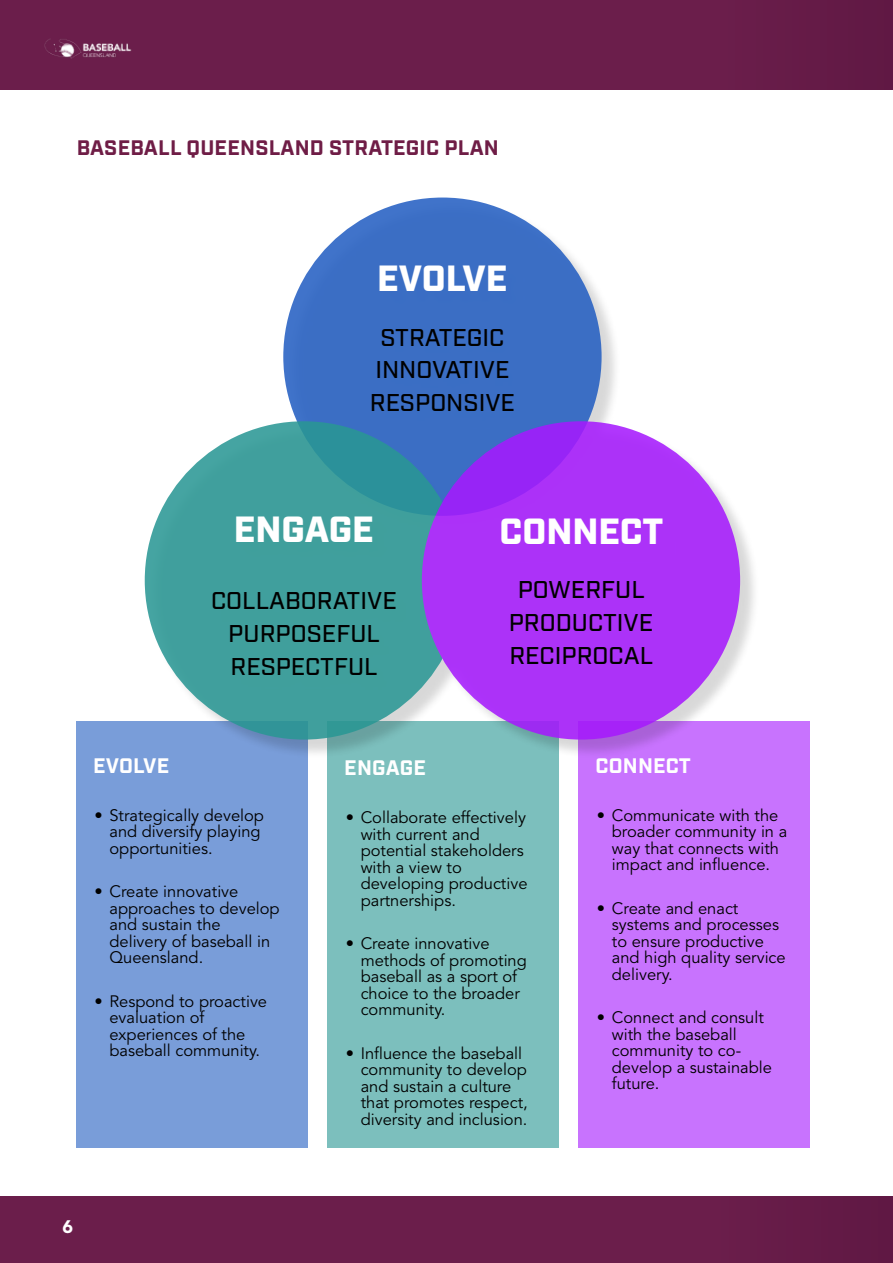
<style>
.page{position:relative;width:893px;height:1263px;background:#fff}
.page>*{position:absolute;margin:0;border:0;box-sizing:border-box;transform-origin:0 0}
.t1{font:900 36.45px "Industry";color:#fff}
.t2{font:500 24.3px/32.7px "Industry";color:#000;text-align:center}
.t3{font:700 21px "Industry";letter-spacing:.01em;color:#6f1d46}
.t4{font:700 21px "Industry";letter-spacing:.01em;color:#fff}
.t5{font:900 18px "Avenir LT Std";color:#fff}
.t6{font:16.5px/16.5px "Avenir LT Std";color:#000}
</style>
<div class="page">
<div style="left:0;top:0;width:893px;height:89px;background:#6b1e4b"></div>
<div style="left:0;top:1197px;width:893px;height:66px;background:#6b1e4b"></div>
<img style="left:44px;top:39px;width:88px;height:20px">
<div style="left:76px;top:722px;width:232px;height:426px;background:#799dd9"></div>
<div style="left:328px;top:722px;width:231px;height:426px;background:#7cbfbd"></div>
<div style="left:579px;top:722px;width:231px;height:426px;background:#c873fe"></div>
<div style="left:147px;top:200px;width:613px;height:559px;background:#000;opacity:.18"></div>
<div style="left:283px;top:198px;width:319px;height:318px;background:#3b6ec4;border-radius:50%"></div>
<svg style="left:145px;top:421px;width:318px;height:319px;background:#3e9d9c"></svg>
<svg style="left:422px;top:421px;width:318px;height:319px;background:#aa30f7"></svg>
<p class="t3" style="left:77px;top:135px;width:424px">BASEBALL QUEENSLAND STRATEGIC PLAN</p>
<h1 class="t1" style="left:377px;top:257px;width:132px">EVOLVE</h1>
<h2 class="t2" style="left:370px;top:322px;width:147px">STRATEGIC<br>INNOVATIVE<br>RESPONSIVE</h2>
<h1 class="t1" style="left:234px;top:507px;width:142px">ENGAGE</h1>
<h2 class="t2" style="left:211px;top:585px;width:187px">COLLABORATIVE<br>PURPOSEFUL<br>RESPECTFUL</h2>
<h1 class="t1" style="left:500px;top:509px;width:165px">CONNECT</h1>
<h2 class="t2" style="left:509px;top:574px;width:146px">POWERFUL<br>PRODUCTIVE<br>RECIPROCAL</h2>
<p class="t4" style="left:93px;top:753px;width:78px">EVOLVE</p>
<p class="t6" style="left:109px;top:807px;width:156px;text-indent:-15px">• Strategically develop and diversify playing opportunities.</p>
<p class="t6" style="left:109px;top:884px;width:172px;text-indent:-15px">• Create innovative approaches to develop and sustain the delivery of baseball in<br>Queensland.</p>
<p class="t6" style="left:109px;top:993px;width:159px;text-indent:-15px">• Respond to proactive evaluation of experiences of the baseball community.</p>
<p class="t5" style="left:62px;top:1216px;width:12px">6</p>
<p class="t4" style="left:344px;top:755px;width:83px">ENGAGE</p>
<p class="t6" style="left:361px;top:810px;width:168px;text-indent:-15px">• Collaborate effectively with current and potential stakeholders with a view to developing productive partnerships.</p>
<p class="t6" style="left:361px;top:936px;width:168px;text-indent:-15px">• Create innovative methods of promoting baseball as a sport of choice to the broader community.</p>
<p class="t6" style="left:361px;top:1045px;width:169px;text-indent:-15px">• Influence the baseball community to develop and sustain a culture that promotes respect, diversity and inclusion.</p>
<p class="t4" style="left:595px;top:753px;width:97px">CONNECT</p>
<p class="t6" style="left:612px;top:807px;width:177px;text-indent:-15px">• Communicate with the broader community in a way that connects with impact and influence.</p>
<p class="t6" style="left:612px;top:900px;width:175px;text-indent:-15px">• Create and enact systems and processes to ensure productive and high quality service delivery.</p>
<p class="t6" style="left:612px;top:1010px;width:162px;text-indent:-15px">• Connect and consult with the baseball community to co&shy;develop a sustainable future.</p>
</div>
